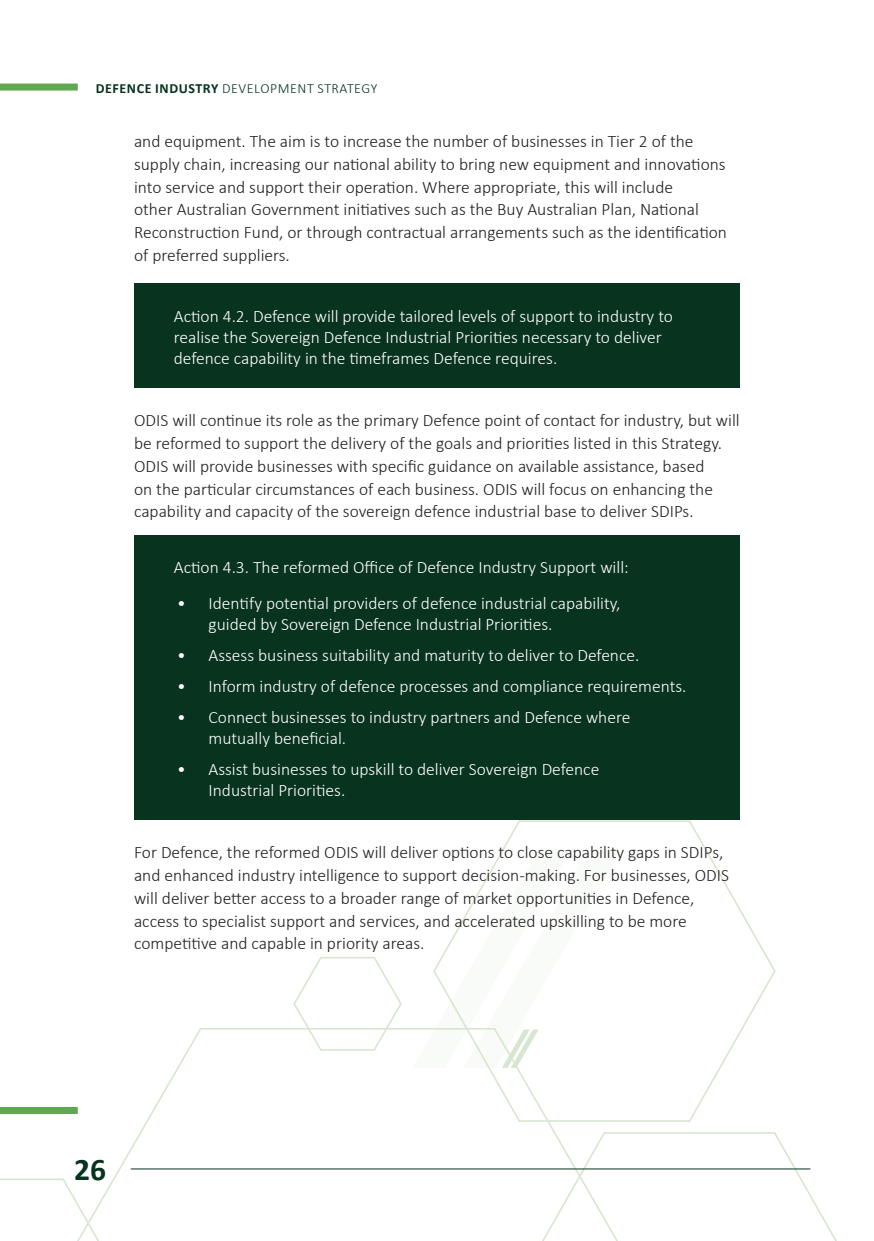
<style>
.page{position:relative;width:874px;height:1241px;background:#fff}
.page>*{position:absolute;margin:0;border:0;box-sizing:border-box;transform-origin:0 0}
.t1{font:700 31.5px "Calibri";color:#08331e}
.Text{font:300 17.5px/22.8px "Calibri";color:#231f20}
.Deffinition_box_Blue{font:300 17.5px/21px "Calibri";color:#fff}
.t2{font:300 14px "Calibri";letter-spacing:.04em;color:#08331e}
.s1{font-weight:700}
</style>
<div class="page">
<svg style="left:432px;top:818px;width:344px;height:304px"></svg>
<svg style="left:52px;top:1026px;width:591px;height:150px"></svg>
<svg style="left:292px;top:957px;width:110px;height:94px"></svg>
<svg style="left:0;top:1176px;width:116px;height:64px"></svg>
<svg style="left:517px;top:1130px;width:319px;height:110px"></svg>
<svg style="left:412px;top:849px;width:209px;height:218px"></svg>
<hr style="left:131px;top:1168px;width:679px;height:1px;background:#08331e">
<div style="left:0;top:1106px;width:78px;height:7px;background:#60a752"></div>
<div style="left:0;top:84px;width:78px;height:7px;background:#60a752"></div>
<div style="left:134px;top:284px;width:605px;height:104px;background:#08331e"></div>
<div style="left:134px;top:535px;width:605px;height:62px;background:#08331e"></div>
<div style="left:134px;top:571px;width:605px;height:83px;background:#08331e"></div>
<div style="left:134px;top:653px;width:605px;height:63px;background:#08331e"></div>
<div style="left:134px;top:684px;width:605px;height:84px;background:#08331e"></div>
<div style="left:134px;top:736px;width:605px;height:83px;background:#08331e"></div>
<p class="t2" style="left:96px;top:79px;width:283px"><span class="s1">DEFENCE INDUSTRY</span> DEVELOPMENT STRATEGY</p>
<p class="Text" style="left:134px;top:130px;width:594px">and equipment. The aim is to increase the number of businesses in Tier 2 of the supply chain, increasing our national ability to bring new equipment and innovations into service and support their operation. Where appropriate, this will include<br>other Australian Government initiatives such as the Buy Australian Plan, National Reconstruction Fund, or through contractual arrangements such as the identification of preferred suppliers.</p>
<p class="Deffinition_box_Blue" style="left:174px;top:305px;width:500px">Action 4.2. Defence will provide tailored levels of support to industry to realise the Sovereign Defence Industrial Priorities necessary to deliver defence capability in the timeframes Defence requires.</p>
<p class="Text" style="left:134px;top:409px;width:607px">ODIS will continue its role as the primary Defence point of contact for industry, but will be reformed to support the delivery of the goals and priorities listed in this Strategy.<br>ODIS will provide businesses with specific guidance on available assistance, based<br>on the particular circumstances of each business. ODIS will focus on enhancing the capability and capacity of the sovereign defence industrial base to deliver SDIPs.</p>
<p class="Deffinition_box_Blue" style="left:174px;top:556px;width:456px">Action 4.3. The reformed Office of Defence Industry Support will:</p>
<p class="Deffinition_box_Blue" style="left:208px;top:592px;width:413px;text-indent:-32px">• Identify potential providers of defence industrial capability, guided by Sovereign Defence Industrial Priorities.</p>
<p class="Deffinition_box_Blue" style="left:177px;top:644px;width:463px">• Assess business suitability and maturity to deliver to Defence.</p>
<p class="Deffinition_box_Blue" style="left:177px;top:675px;width:510px">• Inform industry of defence processes and compliance requirements.</p>
<p class="Deffinition_box_Blue" style="left:208px;top:706px;width:423px;text-indent:-32px">• Connect businesses to industry partners and Defence where mutually beneficial.</p>
<p class="Deffinition_box_Blue" style="left:208px;top:758px;width:392px;text-indent:-32px">• Assist businesses to upskill to deliver Sovereign Defence<br>Industrial Priorities.</p>
<p class="Text" style="left:134px;top:840px;width:596px">For Defence, the reformed ODIS will deliver options to close capability gaps in SDIPs, and enhanced industry intelligence to support decision-making. For businesses, ODIS will deliver better access to a broader range of market opportunities in Defence, access to specialist support and services, and accelerated upskilling to be more competitive and capable in priority areas.</p>
<h1 class="t1" style="left:74px;top:1147px;width:33px">26</h1>
</div>
